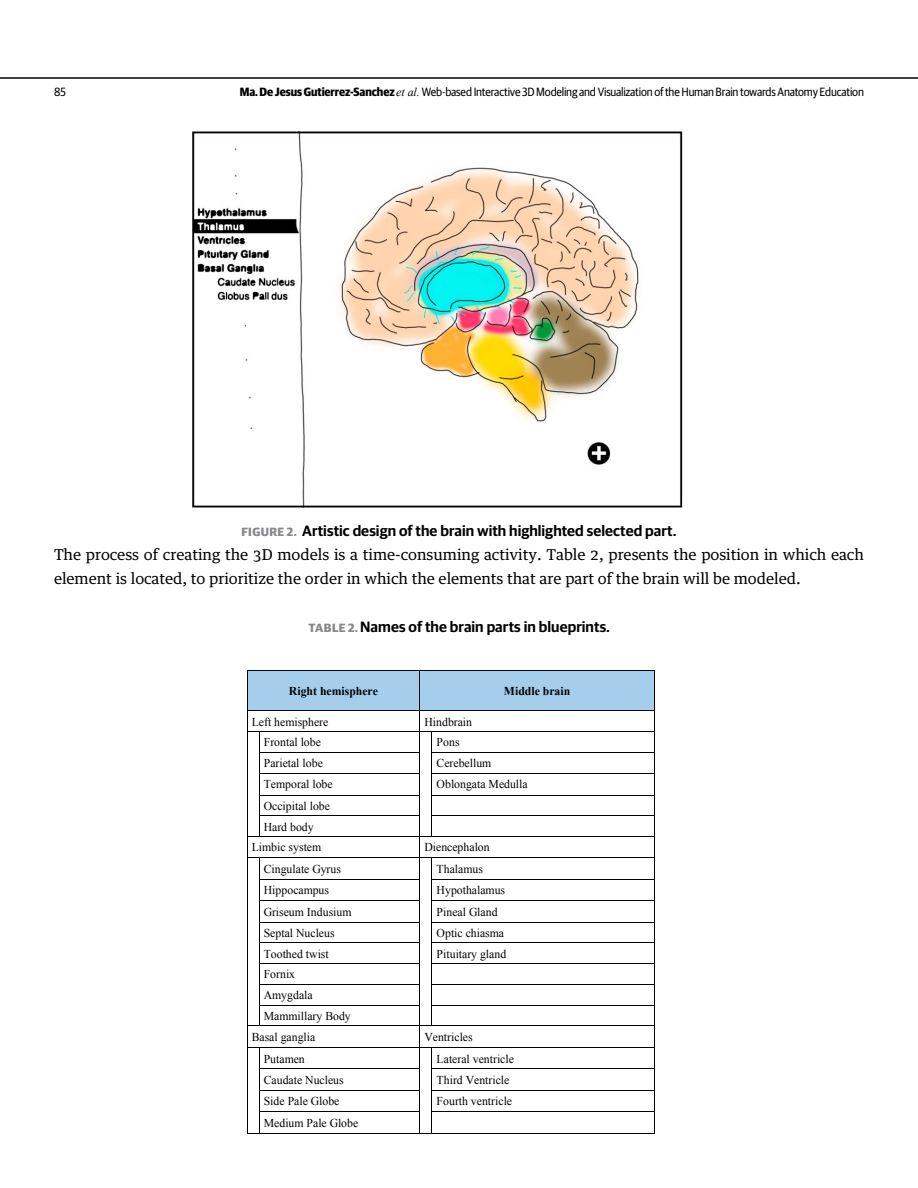
<style>
.page{position:relative;width:918px;height:1188px;background:#fff}
.page>*{position:absolute;margin:0;border:0;box-sizing:border-box;transform-origin:0 0}
.t1{font:15px/24px "Guardian Egyptian Text";letter-spacing:-.005em;color:#000}
.t2{font:600 15px "Guardian Sans";letter-spacing:.005em;color:#000}
.t3{font:12px "Times New Roman";color:#000}
.t4{font:12px "Guardian Sans Narrow";letter-spacing:-.02em;color:#000}
.t5{font:700 12px "Times New Roman";color:#000}
.s1{font-weight:700}
.s2{font-family:"Times New Roman";font-style:italic}
.s3{font-weight:700;font-size:12px;color:#89878c}
</style>
<div class="page">
<hr style="left:0;top:77px;width:918px;height:2px;background:#000">
<img style="left:192px;top:131px;width:491px;height:377px">
<div style="left:247px;top:671px;width:173px;height:40px;background:#a4ceec"></div>
<div style="left:420px;top:671px;width:234px;height:40px;background:#a4ceec"></div>
<hr style="left:247px;top:670px;width:173px;height:1px;background:#000">
<hr style="left:420px;top:670px;width:234px;height:1px;background:#000">
<hr style="left:247px;top:671px;width:1px;height:40px;background:#000">
<hr style="left:420px;top:671px;width:1px;height:40px;background:#000">
<hr style="left:654px;top:671px;width:1px;height:40px;background:#000">
<hr style="left:247px;top:711px;width:173px;height:1px;background:#000">
<hr style="left:420px;top:711px;width:234px;height:1px;background:#000">
<hr style="left:259px;top:731px;width:161px;height:1px;background:#000">
<hr style="left:432px;top:731px;width:222px;height:1px;background:#000">
<hr style="left:259px;top:752px;width:161px;height:1px;background:#000">
<hr style="left:432px;top:752px;width:222px;height:1px;background:#000">
<hr style="left:259px;top:773px;width:161px;height:1px;background:#000">
<hr style="left:432px;top:773px;width:222px;height:1px;background:#000">
<hr style="left:259px;top:795px;width:161px;height:1px;background:#000">
<hr style="left:432px;top:795px;width:222px;height:1px;background:#000">
<hr style="left:259px;top:816px;width:161px;height:1px;background:#000">
<hr style="left:432px;top:816px;width:222px;height:1px;background:#000">
<hr style="left:259px;top:836px;width:161px;height:1px;background:#000">
<hr style="left:432px;top:836px;width:222px;height:1px;background:#000">
<hr style="left:259px;top:857px;width:161px;height:1px;background:#000">
<hr style="left:432px;top:857px;width:222px;height:1px;background:#000">
<hr style="left:259px;top:879px;width:161px;height:1px;background:#000">
<hr style="left:432px;top:879px;width:222px;height:1px;background:#000">
<hr style="left:259px;top:900px;width:161px;height:1px;background:#000">
<hr style="left:432px;top:900px;width:222px;height:1px;background:#000">
<hr style="left:259px;top:922px;width:161px;height:1px;background:#000">
<hr style="left:432px;top:922px;width:222px;height:1px;background:#000">
<hr style="left:259px;top:943px;width:161px;height:1px;background:#000">
<hr style="left:432px;top:943px;width:222px;height:1px;background:#000">
<hr style="left:259px;top:963px;width:161px;height:1px;background:#000">
<hr style="left:432px;top:963px;width:222px;height:1px;background:#000">
<hr style="left:259px;top:984px;width:161px;height:1px;background:#000">
<hr style="left:432px;top:984px;width:222px;height:1px;background:#000">
<hr style="left:259px;top:1005px;width:161px;height:1px;background:#000">
<hr style="left:432px;top:1005px;width:222px;height:1px;background:#000">
<hr style="left:259px;top:1026px;width:161px;height:1px;background:#000">
<hr style="left:432px;top:1026px;width:222px;height:1px;background:#000">
<hr style="left:259px;top:1048px;width:161px;height:1px;background:#000">
<hr style="left:432px;top:1048px;width:222px;height:1px;background:#000">
<hr style="left:259px;top:1068px;width:161px;height:1px;background:#000">
<hr style="left:432px;top:1068px;width:222px;height:1px;background:#000">
<hr style="left:259px;top:1090px;width:161px;height:1px;background:#000">
<hr style="left:432px;top:1090px;width:222px;height:1px;background:#000">
<hr style="left:259px;top:1111px;width:161px;height:1px;background:#000">
<hr style="left:432px;top:1111px;width:222px;height:1px;background:#000">
<svg style="left:247px;top:711px;width:13px;height:423px"></svg>
<hr style="left:259px;top:1133px;width:161px;height:1px;background:#000">
<svg style="left:420px;top:711px;width:13px;height:423px"></svg>
<hr style="left:432px;top:1133px;width:222px;height:1px;background:#000">
<svg style="left:654px;top:711px;width:1px;height:423px"></svg>
<p class="t4" style="left:54px;top:84px;width:14px">85</p>
<p class="t4" style="left:240px;top:84px;width:626px"><span class="s1">Ma. De Jesus Gutierrez-Sanchez</span> <span class="s2">et al.</span> Web-based Interactive 3D Modeling and Visualization of the Human Brain towards Anatomy Education</p>
<p class="t2" style="left:241px;top:519px;width:437px"><span class="s3">FIGURE 2.</span> Artistic design of the brain with highlighted selected part.</p>
<p class="t1" style="left:54px;top:541px;width:811px">The process of creating the 3D models is a time-consuming activity. Table 2, presents the position in which each element is located, to prioritize the order in which the elements that are part of the brain will be modeled.</p>
<p class="t2" style="left:309px;top:615px;width:303px"><span class="s3">TABLE 2.</span> Names of the brain parts in blueprints.</p>
<p class="t5" style="left:289px;top:683px;width:91px">Right hemisphere</p>
<p class="t5" style="left:504px;top:683px;width:68px">Middle brain</p>
<p class="t3" style="left:252px;top:714px;width:78px">Left hemisphere</p>
<p class="t3" style="left:424px;top:714px;width:49px">Hindbrain</p>
<p class="t3" style="left:264px;top:734px;width:59px">Frontal lobe</p>
<p class="t3" style="left:437px;top:734px;width:25px">Pons</p>
<p class="t3" style="left:264px;top:755px;width:61px">Parietal lobe</p>
<p class="t3" style="left:437px;top:755px;width:56px">Cerebellum</p>
<p class="t3" style="left:264px;top:776px;width:70px">Temporal lobe</p>
<p class="t3" style="left:437px;top:776px;width:93px">Oblongata Medulla</p>
<p class="t3" style="left:264px;top:798px;width:68px">Occipital lobe</p>
<p class="t3" style="left:264px;top:819px;width:51px">Hard body</p>
<p class="t3" style="left:252px;top:839px;width:71px">Limbic system</p>
<p class="t3" style="left:424px;top:839px;width:67px">Diencephalon</p>
<p class="t3" style="left:264px;top:861px;width:79px">Cingulate Gyrus</p>
<p class="t3" style="left:437px;top:861px;width:48px">Thalamus</p>
<p class="t3" style="left:264px;top:882px;width:67px">Hippocampus</p>
<p class="t3" style="left:437px;top:882px;width:70px">Hypothalamus</p>
<p class="t3" style="left:264px;top:903px;width:89px">Griseum Indusium</p>
<p class="t3" style="left:437px;top:903px;width:62px">Pineal Gland</p>
<p class="t3" style="left:264px;top:925px;width:72px">Septal Nucleus</p>
<p class="t3" style="left:437px;top:925px;width:69px">Optic chiasma</p>
<p class="t3" style="left:264px;top:946px;width:67px">Toothed twist</p>
<p class="t3" style="left:437px;top:946px;width:71px">Pituitary gland</p>
<p class="t3" style="left:264px;top:966px;width:33px">Fornix</p>
<p class="t3" style="left:264px;top:987px;width:51px">Amygdala</p>
<p class="t3" style="left:264px;top:1008px;width:89px">Mammillary Body</p>
<p class="t3" style="left:252px;top:1029px;width:65px">Basal ganglia</p>
<p class="t3" style="left:424px;top:1029px;width:50px">Ventricles</p>
<p class="t3" style="left:264px;top:1051px;width:43px">Putamen</p>
<p class="t3" style="left:437px;top:1051px;width:79px">Lateral ventricle</p>
<p class="t3" style="left:264px;top:1072px;width:82px">Caudate Nucleus</p>
<p class="t3" style="left:437px;top:1072px;width:74px">Third Ventricle</p>
<p class="t3" style="left:264px;top:1093px;width:77px">Side Pale Globe</p>
<p class="t3" style="left:437px;top:1093px;width:77px">Fourth ventricle</p>
<p class="t3" style="left:264px;top:1115px;width:96px">Medium Pale Globe</p>
</div>
